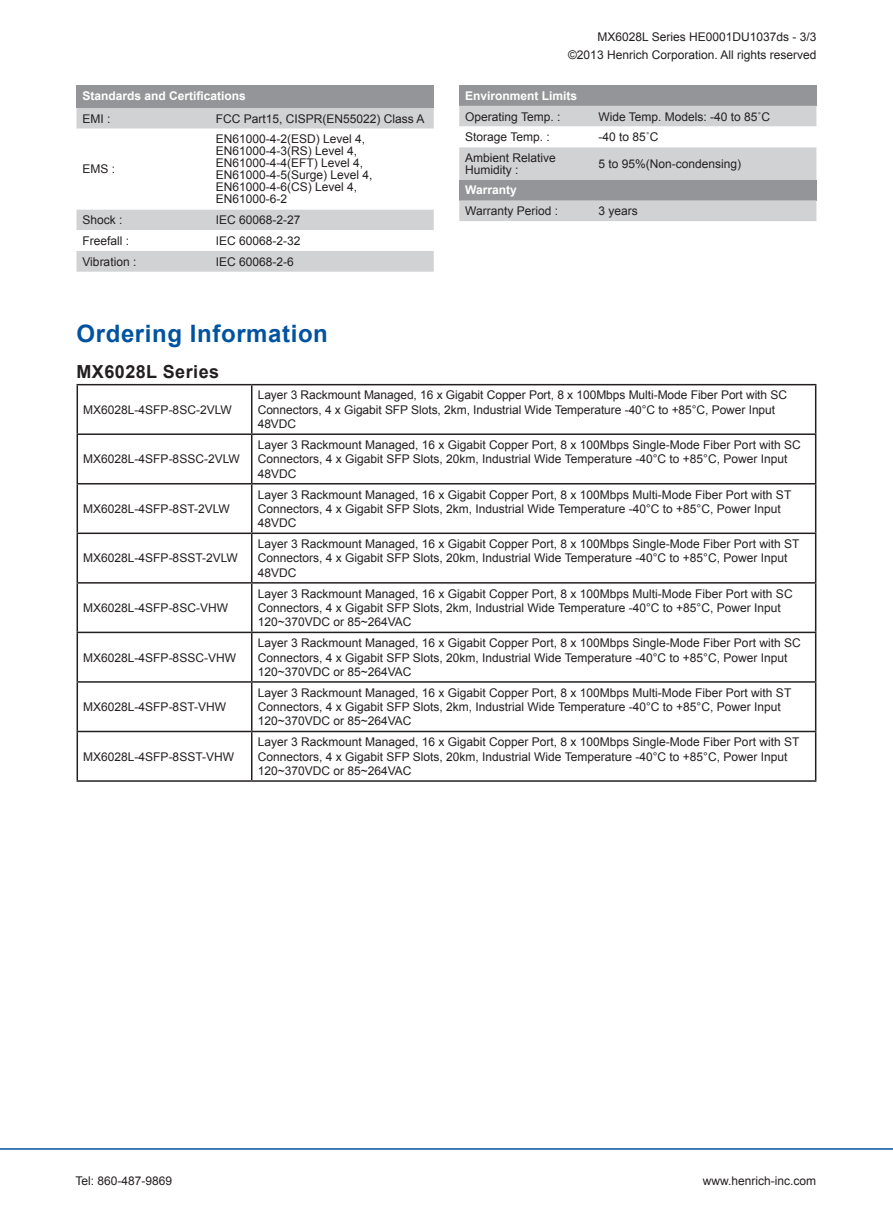
<style>
.page{position:relative;width:893px;height:1212px;background:#fff}
.page>*{position:absolute;margin:0;border:0;box-sizing:border-box;transform-origin:0 0}
.t1{font:700 24px "Arial";letter-spacing:.025em;color:#0153a0}
.t2{font:700 18px "Arial";letter-spacing:.025em;color:#231f20}
.t3{font:12px/14.4px "Arial";color:#231f20}
.t4{font:700 12px "Arial";color:#fff}
</style>
<div class="page">
<hr style="left:77px;top:384px;width:175px;height:1px;background:#231f20">
<hr style="left:77px;top:385px;width:1px;height:48px;background:#231f20">
<hr style="left:252px;top:384px;width:564px;height:1px;background:#231f20">
<hr style="left:251px;top:385px;width:1px;height:48px;background:#231f20">
<hr style="left:815px;top:385px;width:1px;height:48px;background:#231f20">
<hr style="left:77px;top:433px;width:175px;height:2px;background:#231f20">
<hr style="left:77px;top:435px;width:1px;height:48px;background:#231f20">
<hr style="left:252px;top:433px;width:564px;height:2px;background:#231f20">
<hr style="left:251px;top:435px;width:1px;height:48px;background:#231f20">
<hr style="left:815px;top:435px;width:1px;height:48px;background:#231f20">
<hr style="left:77px;top:483px;width:175px;height:1px;background:#231f20">
<hr style="left:77px;top:484px;width:1px;height:48px;background:#231f20">
<hr style="left:252px;top:483px;width:564px;height:1px;background:#231f20">
<hr style="left:251px;top:484px;width:1px;height:48px;background:#231f20">
<hr style="left:815px;top:484px;width:1px;height:48px;background:#231f20">
<hr style="left:77px;top:532px;width:175px;height:2px;background:#231f20">
<hr style="left:77px;top:534px;width:1px;height:48px;background:#231f20">
<hr style="left:252px;top:532px;width:564px;height:2px;background:#231f20">
<hr style="left:251px;top:534px;width:1px;height:48px;background:#231f20">
<hr style="left:815px;top:534px;width:1px;height:48px;background:#231f20">
<hr style="left:77px;top:582px;width:175px;height:2px;background:#231f20">
<hr style="left:77px;top:584px;width:1px;height:48px;background:#231f20">
<hr style="left:252px;top:582px;width:564px;height:2px;background:#231f20">
<hr style="left:251px;top:584px;width:1px;height:48px;background:#231f20">
<hr style="left:815px;top:584px;width:1px;height:48px;background:#231f20">
<hr style="left:77px;top:632px;width:175px;height:1px;background:#231f20">
<hr style="left:77px;top:633px;width:1px;height:48px;background:#231f20">
<hr style="left:252px;top:632px;width:564px;height:1px;background:#231f20">
<hr style="left:251px;top:633px;width:1px;height:48px;background:#231f20">
<hr style="left:815px;top:633px;width:1px;height:48px;background:#231f20">
<hr style="left:77px;top:681px;width:175px;height:2px;background:#231f20">
<hr style="left:77px;top:683px;width:1px;height:48px;background:#231f20">
<hr style="left:252px;top:681px;width:564px;height:2px;background:#231f20">
<hr style="left:251px;top:683px;width:1px;height:48px;background:#231f20">
<hr style="left:815px;top:683px;width:1px;height:48px;background:#231f20">
<hr style="left:77px;top:731px;width:175px;height:1px;background:#231f20">
<hr style="left:77px;top:732px;width:1px;height:48px;background:#231f20">
<hr style="left:252px;top:731px;width:564px;height:1px;background:#231f20">
<hr style="left:251px;top:732px;width:1px;height:48px;background:#231f20">
<hr style="left:815px;top:732px;width:1px;height:48px;background:#231f20">
<hr style="left:77px;top:780px;width:175px;height:2px;background:#231f20">
<hr style="left:252px;top:780px;width:564px;height:2px;background:#231f20">
<hr style="left:0;top:1148px;width:893px;height:2px;background:#0153a0">
<div style="left:459px;top:85px;width:357px;height:21px;background:#939598"></div>
<svg style="left:459px;top:106px;width:357px;height:74px"></svg>
<div style="left:459px;top:180px;width:357px;height:20px;background:#939598"></div>
<div style="left:459px;top:200px;width:357px;height:21px;background:#d1d2d4"></div>
<div style="left:77px;top:85px;width:357px;height:23px;background:#939598"></div>
<div style="left:77px;top:108px;width:357px;height:164px;background:#d1d2d4"></div>
<svg style="left:77px;top:129px;width:357px;height:122px"></svg>
<p class="t4" style="left:83px;top:88px;width:165px">Standards and Certifications</p>
<p class="t3" style="left:83px;top:111px;width:30px">EMI :</p>
<p class="t3" style="left:216px;top:111px;width:210px">FCC Part15, CISPR(EN55022) Class A</p>
<p class="t3" style="left:83px;top:162px;width:34px">EMS :</p>
<p class="t3" style="left:216px;top:133px;width:158px;line-height:12px">EN61000-4-2(ESD) Level 4,<br>EN61000-4-3(RS) Level 4,<br>EN61000-4-4(EFT) Level 4,<br>EN61000-4-5(Surge) Level 4,<br>EN61000-4-6(CS) Level 4,<br>EN61000-6-2</p>
<p class="t3" style="left:83px;top:213px;width:42px">Shock :</p>
<p class="t3" style="left:216px;top:213px;width:86px">IEC 60068-2-27</p>
<p class="t3" style="left:83px;top:234px;width:48px">Freefall :</p>
<p class="t3" style="left:216px;top:234px;width:86px">IEC 60068-2-32</p>
<p class="t3" style="left:83px;top:254px;width:55px">Vibration :</p>
<p class="t3" style="left:216px;top:254px;width:80px">IEC 60068-2-6</p>
<p class="t3" style="left:568px;top:28px;width:250px;line-height:18px;text-align:right">MX6028L Series HE0001DU1037ds - 3/3 ©2013 Henrich Corporation. All rights reserved</p>
<p class="t4" style="left:465px;top:91px;width:114px">Environment Limits</p>
<p class="t3" style="left:465px;top:109px;width:97px">Operating Temp. :</p>
<p class="t3" style="left:598px;top:109px;width:173px">Wide Temp. Models: -40 to 85˚C</p>
<p class="t3" style="left:465px;top:130px;width:86px">Storage Temp. :</p>
<p class="t3" style="left:598px;top:130px;width:62px">-40 to 85˚C</p>
<p class="t3" style="left:465px;top:152px;width:92px;line-height:12px">Ambient Relative<br>Humidity :</p>
<p class="t3" style="left:598px;top:157px;width:144px">5 to 95%(Non-condensing)</p>
<p class="t4" style="left:465px;top:186px;width:53px">Warranty</p>
<p class="t3" style="left:465px;top:204px;width:94px">Warranty Period :</p>
<p class="t3" style="left:598px;top:205px;width:41px">3 years</p>
<h1 class="t1" style="left:77px;top:324px;width:253px">Ordering Information</h1>
<h2 class="t2" style="left:77px;top:365px;width:144px">MX6028L Series</h2>
<p class="t3" style="left:83px;top:402px;width:150px">MX6028L-4SFP-8SC-2VLW</p>
<p class="t3" style="left:258px;top:388px;width:531px">Layer 3 Rackmount Managed, 16 x Gigabit Copper Port, 8 x 100Mbps Multi-Mode Fiber Port with SC<br>Connectors, 4 x Gigabit SFP Slots, 2km, Industrial Wide Temperature -40°C to +85°C, Power Input<br>48VDC</p>
<p class="t3" style="left:83px;top:452px;width:158px">MX6028L-4SFP-8SSC-2VLW</p>
<p class="t3" style="left:83px;top:502px;width:148px">MX6028L-4SFP-8ST-2VLW</p>
<p class="t3" style="left:83px;top:551px;width:156px">MX6028L-4SFP-8SST-2VLW</p>
<p class="t3" style="left:83px;top:601px;width:146px">MX6028L-4SFP-8SC-VHW</p>
<p class="t3" style="left:83px;top:650px;width:154px">MX6028L-4SFP-8SSC-VHW</p>
<p class="t3" style="left:83px;top:700px;width:144px">MX6028L-4SFP-8ST-VHW</p>
<p class="t3" style="left:83px;top:749px;width:152px">MX6028L-4SFP-8SST-VHW</p>
<p class="t3" style="left:258px;top:438px;width:544px">Layer 3 Rackmount Managed, 16 x Gigabit Copper Port, 8 x 100Mbps Single-Mode Fiber Port with SC<br>Connectors, 4 x Gigabit SFP Slots, 20km, Industrial Wide Temperature -40°C to +85°C, Power Input<br>48VDC</p>
<p class="t3" style="left:258px;top:487px;width:535px">Layer 3 Rackmount Managed, 16 x Gigabit Copper Port, 8 x 100Mbps Multi-Mode Fiber Port with ST<br>Connectors, 4 x Gigabit SFP Slots, 2km, Industrial Wide Temperature -40°C to +85°C, Power Input<br>48VDC</p>
<p class="t3" style="left:258px;top:537px;width:543px">Layer 3 Rackmount Managed, 16 x Gigabit Copper Port, 8 x 100Mbps Single-Mode Fiber Port with ST<br>Connectors, 4 x Gigabit SFP Slots, 20km, Industrial Wide Temperature -40°C to +85°C, Power Input<br>48VDC</p>
<p class="t3" style="left:258px;top:586px;width:536px">Layer 3 Rackmount Managed, 16 x Gigabit Copper Port, 8 x 100Mbps Multi-Mode Fiber Port with SC<br>Connectors, 4 x Gigabit SFP Slots, 2km, Industrial Wide Temperature -40°C to +85°C, Power Input<br>120~370VDC or 85~264VAC</p>
<p class="t3" style="left:258px;top:636px;width:544px">Layer 3 Rackmount Managed, 16 x Gigabit Copper Port, 8 x 100Mbps Single-Mode Fiber Port with SC<br>Connectors, 4 x Gigabit SFP Slots, 20km, Industrial Wide Temperature -40°C to +85°C, Power Input<br>120~370VDC or 85~264VAC</p>
<p class="t3" style="left:258px;top:685px;width:535px">Layer 3 Rackmount Managed, 16 x Gigabit Copper Port, 8 x 100Mbps Multi-Mode Fiber Port with ST<br>Connectors, 4 x Gigabit SFP Slots, 2km, Industrial Wide Temperature -40°C to +85°C, Power Input<br>120~370VDC or 85~264VAC</p>
<p class="t3" style="left:258px;top:735px;width:543px">Layer 3 Rackmount Managed, 16 x Gigabit Copper Port, 8 x 100Mbps Single-Mode Fiber Port with ST<br>Connectors, 4 x Gigabit SFP Slots, 20km, Industrial Wide Temperature -40°C to +85°C, Power Input<br>120~370VDC or 85~264VAC</p>
<p class="t3" style="left:76px;top:1173px;width:98px">Tel: 860-487-9869</p>
<p class="t3" style="left:703px;top:1173px;width:115px">www.henrich-inc.com</p>
</div>
